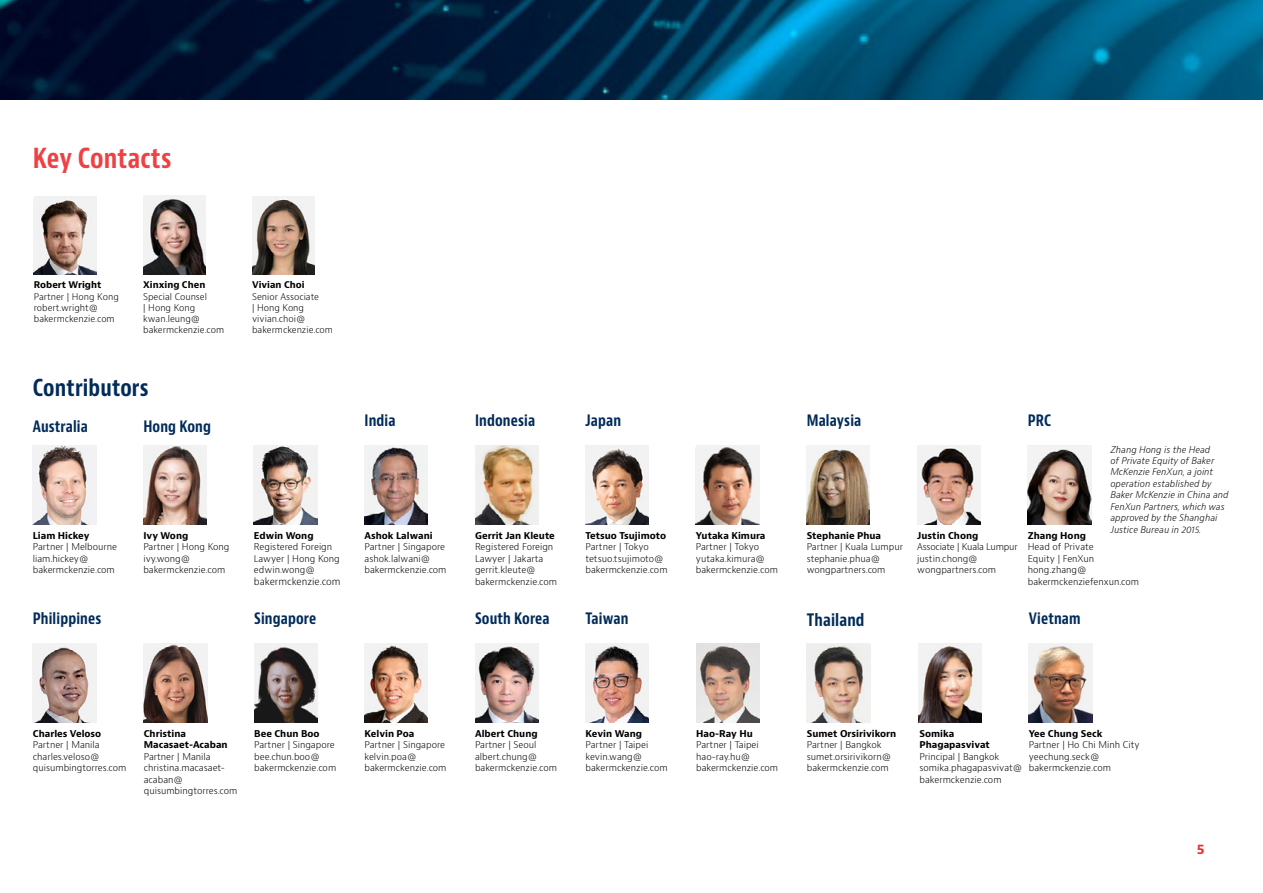
<style>
.page{position:relative;width:1263px;height:893px;background:#fff}
.page>*{position:absolute;margin:0;border:0;box-sizing:border-box;transform-origin:0 0}
.t1{font:700 condensed 27px "Baker Mc Kenzie Bernini";letter-spacing:.01em;color:#ef4143;scale:.95 1}
.t2{font:700 condensed 22.8px "Baker Mc Kenzie Bernini";letter-spacing:.01em;color:#002b5a;scale:.95 1}
.t3{font:700 condensed 16.8px "Baker Mc Kenzie Bernini";letter-spacing:.01em;color:#002b5a;scale:.95 1}
.t4{font:700 condensed 15.3px "Baker Mc Kenzie Bernini";letter-spacing:.01em;color:#002b5a;scale:.95 1}
.t5{font:700 13.5px "Baker Mc Kenzie Bernini";color:#ee3035}
.t6{font:300 9.75px "Baker Mc Kenzie Bernini";color:#000}
.t7{font:300 9.15px/11.4px "Baker Mc Kenzie Bernini";color:#000}
.t8{font:700 9.15px/11.4px "Baker Mc Kenzie Bernini";color:#000}
.t9{font:italic 300 9.15px/11.4px "Baker Mc Kenzie Bernini";color:#000}
.t10{font:300 9px/11.2px "Baker Mc Kenzie Bernini";color:#000}
.t11{font:700 9px "Baker Mc Kenzie Bernini";color:#000}
</style>
<div class="page">
<img style="left:143px;top:196px;width:63px;height:78px">
<div style="left:34px;top:196px;width:62px;height:78px;background:#f1f1f2"></div>
<img style="left:34px;top:200px;width:62px;height:74px">
<div style="left:252px;top:196px;width:62px;height:78px;background:#f1f1f2"></div>
<img style="left:252px;top:199px;width:62px;height:75px">
<img style="left:475px;top:445px;width:63px;height:80px">
<div style="left:696px;top:445px;width:63px;height:80px;background:#f2f2f2"></div>
<img style="left:696px;top:448px;width:63px;height:77px">
<div style="left:585px;top:445px;width:64px;height:80px;background:#f1f1f2"></div>
<img style="left:585px;top:448px;width:64px;height:77px">
<img style="left:364px;top:445px;width:64px;height:80px">
<img style="left:807px;top:445px;width:63px;height:80px">
<img style="left:917px;top:446px;width:63px;height:79px">
<img style="left:33px;top:643px;width:63px;height:80px">
<img style="left:144px;top:643px;width:63px;height:80px">
<div style="left:1028px;top:445px;width:63px;height:80px;background:#f1f1f2"></div>
<img style="left:1028px;top:449px;width:63px;height:76px">
<img style="left:254px;top:644px;width:63px;height:79px">
<img style="left:364px;top:643px;width:64px;height:80px">
<img style="left:475px;top:643px;width:63px;height:80px">
<img style="left:586px;top:643px;width:63px;height:80px">
<img style="left:696px;top:643px;width:63px;height:80px">
<div style="left:807px;top:643px;width:63px;height:80px;background:#f1f1f2"></div>
<img style="left:810px;top:645px;width:53px;height:78px">
<img style="left:1029px;top:643px;width:63px;height:80px">
<img style="left:143px;top:445px;width:64px;height:80px">
<img style="left:254px;top:445px;width:63px;height:80px">
<img style="left:33px;top:445px;width:63px;height:80px">
<img style="left:0;top:0;width:1263px;height:100px">
<div style="left:918px;top:643px;width:64px;height:80px;background:#f1f1f2"></div>
<img style="left:918px;top:646px;width:64px;height:77px">
<h1 class="t1" style="left:33px;top:142px;width:147px">Key Contacts</h1>
<p class="t11" style="left:34px;top:279px;width:69px">Robert Wright</p>
<p class="t10" style="left:34px;top:291px;width:86px">Partner | Hong Kong robert.wright@ bakermckenzie.com</p>
<p class="t11" style="left:143px;top:279px;width:64px">Xinxing Chen</p>
<p class="t10" style="left:143px;top:291px;width:82px">Special Counsel<br>| Hong Kong kwan.leung@ bakermckenzie.com</p>
<p class="t11" style="left:252px;top:279px;width:54px">Vivian Choi</p>
<p class="t10" style="left:252px;top:291px;width:82px">Senior Associate<br>| Hong Kong vivian.choi@ bakermckenzie.com</p>
<h2 class="t2" style="left:33px;top:373px;width:123px">Contributors</h2>
<h3 class="t4" style="left:33px;top:417px;width:59px">Australia</h3>
<h3 class="t4" style="left:143px;top:417px;width:73px">Hong Kong</h3>
<h3 class="t4" style="left:365px;top:412px;width:34px">India</h3>
<h3 class="t4" style="left:475px;top:412px;width:65px">Indonesia</h3>
<h3 class="t4" style="left:585px;top:412px;width:39px">Japan</h3>
<h3 class="t4" style="left:807px;top:412px;width:59px">Malaysia</h3>
<h3 class="t4" style="left:1028px;top:412px;width:26px">PRC</h3>
<p class="t8" style="left:33px;top:530px;width:58px">Liam Hickey</p>
<p class="t7" style="left:33px;top:541px;width:86px">Partner | Melbourne liam.hickey@ bakermckenzie.com</p>
<p class="t8" style="left:143px;top:530px;width:46px">Ivy Wong</p>
<p class="t7" style="left:143px;top:541px;width:88px">Partner | Hong Kong ivy.wong@ bakermckenzie.com</p>
<p class="t8" style="left:254px;top:530px;width:61px">Edwin Wong</p>
<p class="t7" style="left:254px;top:541px;width:87px">Registered Foreign<br>Lawyer | Hong Kong edwin.wong@</p>
<p class="t6" style="left:254px;top:575px;width:88px">bakermckenzie.com</p>
<p class="t8" style="left:364px;top:530px;width:70px">Ashok Lalwani</p>
<p class="t7" style="left:364px;top:541px;width:84px">Partner | Singapore ashok.lalwani@ bakermckenzie.com</p>
<p class="t8" style="left:475px;top:530px;width:81px">Gerrit Jan Kleute</p>
<p class="t7" style="left:475px;top:541px;width:84px">Registered Foreign<br>Lawyer | Jakarta gerrit.kleute@ bakermckenzie.com</p>
<p class="t8" style="left:585px;top:530px;width:82px">Tetsuo Tsujimoto</p>
<p class="t7" style="left:585px;top:541px;width:84px">Partner | Tokyo tetsuo.tsujimoto@ bakermckenzie.com</p>
<p class="t8" style="left:696px;top:530px;width:71px">Yutaka Kimura</p>
<p class="t7" style="left:696px;top:541px;width:84px">Partner | Tokyo yutaka.kimura@ bakermckenzie.com</p>
<p class="t8" style="left:807px;top:530px;width:76px">Stephanie Phua</p>
<p class="t7" style="left:807px;top:541px;width:98px">Partner | Kuala Lumpur stephanie.phua@ wongpartners.com</p>
<p class="t8" style="left:917px;top:530px;width:63px">Justin Chong</p>
<p class="t7" style="left:917px;top:541px;width:102px">Associate | Kuala Lumpur justin.chong@ wongpartners.com</p>
<p class="t9" style="left:1110px;top:444px;width:120px">Zhang Hong is the Head<br>of Private Equity of Baker<br>McKenzie FenXun, a joint operation established by<br>Baker McKenzie in China and<br>FenXun Partners, which was approved by the Shanghai<br>Justice Bureau in 2015.</p>
<p class="t8" style="left:1028px;top:530px;width:60px">Zhang Hong</p>
<p class="t7" style="left:1028px;top:541px;width:113px">Head of Private<br>Equity | FenXun hong.zhang@ bakermckenziefenxun.com</p>
<h3 class="t4" style="left:33px;top:610px;width:74px">Philippines</h3>
<h3 class="t4" style="left:254px;top:610px;width:67px">Singapore</h3>
<h3 class="t4" style="left:475px;top:610px;width:80px">South Korea</h3>
<h3 class="t4" style="left:586px;top:610px;width:47px">Taiwan</h3>
<h3 class="t3" style="left:807px;top:609px;width:62px">Thailand</h3>
<h3 class="t4" style="left:1029px;top:610px;width:56px">Vietnam</h3>
<p class="t8" style="left:33px;top:728px;width:70px">Charles Veloso</p>
<p class="t7" style="left:33px;top:739px;width:95px">Partner | Manila charles.veloso@ quisumbingtorres.com</p>
<p class="t8" style="left:144px;top:728px;width:85px">Christina<br>Macasaet-Acaban</p>
<p class="t7" style="left:144px;top:751px;width:95px">Partner | Manila christina.macasaet&shy;acaban@ quisumbingtorres.com</p>
<p class="t8" style="left:254px;top:728px;width:67px">Bee Chun Boo</p>
<p class="t7" style="left:254px;top:739px;width:84px">Partner | Singapore bee.chun.boo@ bakermckenzie.com</p>
<p class="t8" style="left:364px;top:728px;width:51px">Kelvin Poa</p>
<p class="t7" style="left:364px;top:739px;width:84px">Partner | Singapore kelvin.poa@ bakermckenzie.com</p>
<p class="t8" style="left:475px;top:728px;width:64px">Albert Chung</p>
<p class="t7" style="left:475px;top:739px;width:84px">Partner | Seoul albert.chung@ bakermckenzie.com</p>
<p class="t8" style="left:586px;top:728px;width:58px">Kevin Wang</p>
<p class="t7" style="left:586px;top:739px;width:84px">Partner | Taipei kevin.wang@ bakermckenzie.com</p>
<p class="t8" style="left:696px;top:728px;width:58px">Hao-Ray Hu</p>
<p class="t7" style="left:696px;top:739px;width:84px">Partner | Taipei hao-ray.hu@ bakermckenzie.com</p>
<p class="t8" style="left:807px;top:728px;width:91px">Sumet Orsirivikorn</p>
<p class="t7" style="left:807px;top:739px;width:86px">Partner | Bangkok sumet.orsirivikorn@ bakermckenzie.com</p>
<p class="t8" style="left:919px;top:728px;width:72px">Somika<br>Phagapasvivat</p>
<p class="t7" style="left:919px;top:751px;width:104px">Principal | Bangkok somika.phagapasvivat@ bakermckenzie.com</p>
<p class="t8" style="left:1029px;top:728px;width:75px">Yee Chung Seck</p>
<p class="t7" style="left:1029px;top:739px;width:112px">Partner | Ho Chi Minh City yeechung.seck@ bakermckenzie.com</p>
<h3 class="t5" style="left:1197px;top:840px;width:9px">5</h3>
</div>
